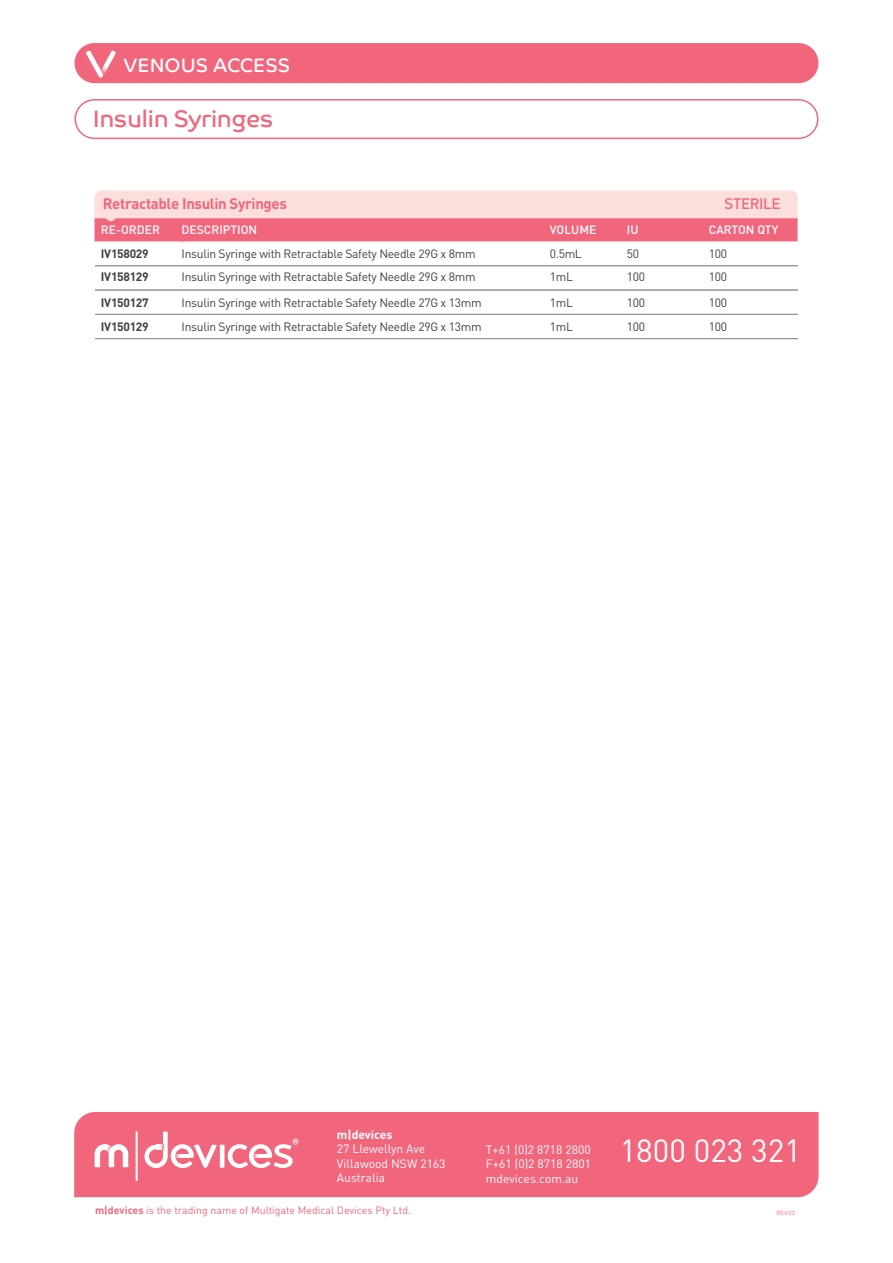
<style>
.page{position:relative;width:893px;height:1263px;background:#fff}
.page>*{position:absolute;margin:0;border:0;box-sizing:border-box;transform-origin:0 0}
.t1{font:31.65px "DIN Pro";color:#fdfefe}
.t2{font:24px "Co Text";letter-spacing:-.025em;color:#f1667c}
.t3{font:19.5px "Co Text";color:#fff}
.t4{font:700 15px "DIN Pro";letter-spacing:-.025em;color:#f1667c}
.t5{font:500 15px "DIN Pro";letter-spacing:-.025em;color:#f1667c}
.t6{font:12px/22.5px "DIN Pro";letter-spacing:-.025em;color:#414042}
.t7{font:12px/14.5px "DIN Pro";color:#fffefe}
.t8{font:500 12px "DIN Pro";color:#fff}
.t9{font:700 12px/22.5px "DIN Pro";letter-spacing:-.025em;color:#414042}
.t10{font:700 12px "DIN Pro";color:#fffefe}
.t11{font:10.5px "DIN Pro";color:#f1667c}
.t12{font:6px "DIN Pro";color:#f1667c}
.s1{font-weight:700}
</style>
<div class="page">
<svg style="left:95px;top:191px;width:703px;height:50px;background:#f7a7b0"></svg>
<hr style="left:95px;top:265px;width:703px;height:1px;background:#939598">
<hr style="left:95px;top:290px;width:703px;height:1px;background:#939598">
<hr style="left:95px;top:314px;width:703px;height:1px;background:#939598">
<hr style="left:95px;top:338px;width:703px;height:1px;background:#939598">
<div style="left:75px;top:44px;width:743px;height:38px;background:#f1667c;border-radius:19px"></div>
<div style="left:74px;top:43px;width:744px;height:40px;border:2px solid #f1667c;border-radius:19px"></div>
<div style="left:74px;top:99px;width:744px;height:40px;border:2px solid #f1667c;border-radius:19px"></div>
<svg style="left:86px;top:51px;width:30px;height:26px"></svg>
<div style="left:74px;top:1112px;width:745px;height:85px;background:#f1667c"></div>
<svg style="left:95px;top:1144px;width:33px;height:23px"></svg>
<svg style="left:136px;top:1131px;width:2px;height:50px"></svg>
<svg style="left:144px;top:1131px;width:155px;height:37px"></svg>
<h3 class="t3" style="left:124px;top:54px;width:168px">VENOUS ACCESS</h3>
<h2 class="t2" style="left:93px;top:105px;width:182px">Insulin Syringes</h2>
<p class="t4" style="left:103px;top:192px;width:186px">Retractable Insulin Syringes</p>
<p class="t5" style="left:725px;top:192px;width:57px">STERILE</p>
<p class="t9" style="left:101px;top:242px;width:49px">IV158029<br>IV158129</p>
<p class="t9" style="left:101px;top:289px;width:49px;line-height:24px">IV150127<br>IV150129</p>
<p class="t8" style="left:101px;top:220px;width:61px">RE-ORDER</p>
<p class="t8" style="left:182px;top:220px;width:77px">DESCRIPTION</p>
<p class="t8" style="left:550px;top:220px;width:48px">VOLUME</p>
<p class="t8" style="left:627px;top:220px;width:13px">IU</p>
<p class="t8" style="left:709px;top:220px;width:71px">CARTON QTY</p>
<p class="t6" style="left:182px;top:242px;width:295px">Insulin Syringe with Retractable Safety Needle 29G x 8mm<br>Insulin Syringe with Retractable Safety Needle 29G x 8mm</p>
<p class="t6" style="left:182px;top:289px;width:301px;line-height:24px">Insulin Syringe with Retractable Safety Needle 27G x 13mm<br>Insulin Syringe with Retractable Safety Needle 29G x 13mm</p>
<p class="t6" style="left:550px;top:242px;width:34px">0.5mL<br>1mL</p>
<p class="t6" style="left:550px;top:289px;width:25px;line-height:24px">1mL<br>1mL</p>
<p class="t6" style="left:627px;top:242px;width:20px">50<br>100</p>
<p class="t6" style="left:627px;top:289px;width:20px;line-height:24px">100<br>100</p>
<p class="t6" style="left:709px;top:242px;width:20px">100<br>100</p>
<p class="t6" style="left:709px;top:289px;width:20px;line-height:24px">100<br>100</p>
<p class="t10" style="left:337px;top:1125px;width:57px">m|devices</p>
<p class="t7" style="left:337px;top:1141px;width:110px">27 Llewellyn Ave<br>Villawood NSW 2163<br>Australia</p>
<p class="t7" style="left:486px;top:1141px;width:107px;text-align:justify">T+61 (0)2 8718 2800<br>F+61 (0)2 8718 2801 mdevices.com.au</p>
<h1 class="t1" style="left:620px;top:1126px;width:183px">1800 023 321</h1>
<p class="t12" style="left:777px;top:1208px;width:20px">REV.03</p>
<p class="t11" style="left:95px;top:1203px;width:317px"><span class="s1">m|devices</span> is the trading name of Multigate Medical Devices Pty Ltd.</p>
</div>
